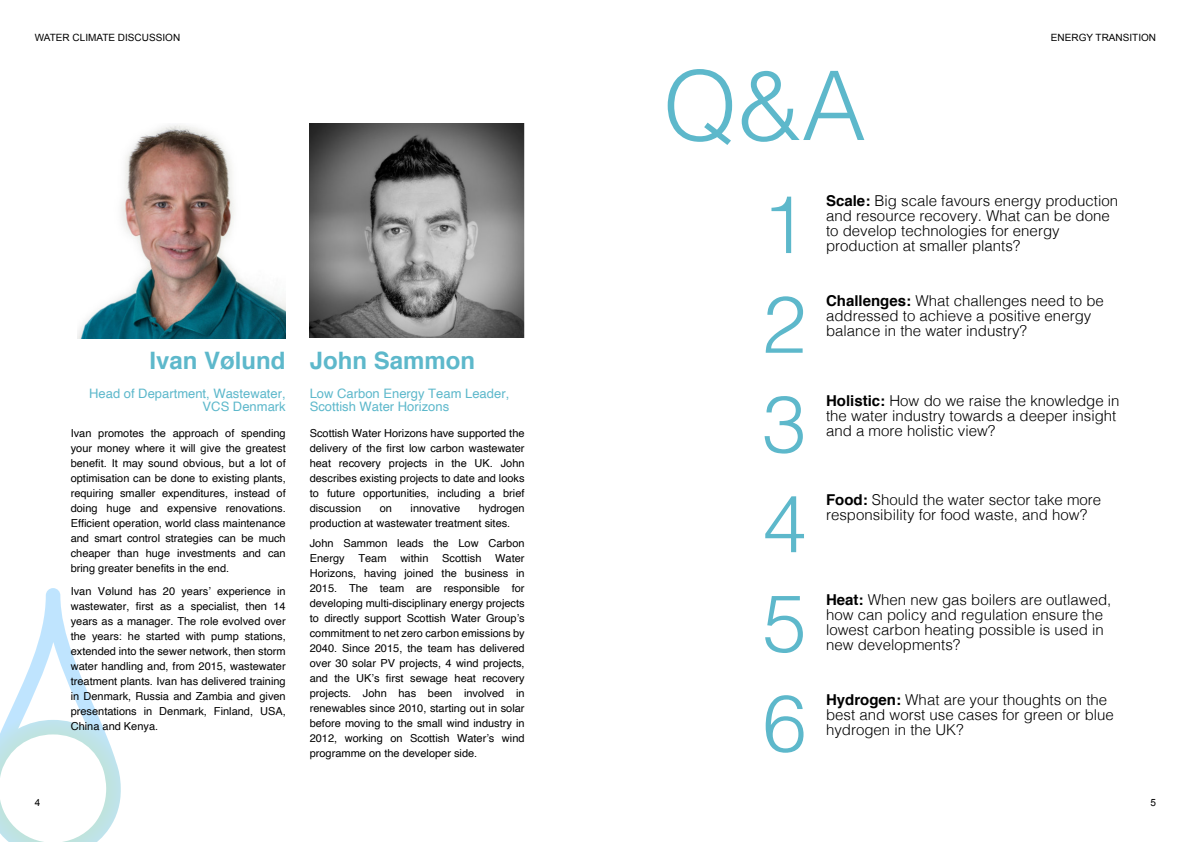
<style>
.page{position:relative;width:1191px;height:842px;background:#fff}
.page>*{position:absolute;margin:0;border:0;box-sizing:border-box;transform-origin:0 0}
.t1{font:300 96px "Helvetica";color:#5db8cb}
.t2{font:300 80px/99.7px "Helvetica";color:#5db8cb}
.t3{font:700 24px "Helvetica";color:#5db8cb}
.t4{font:300 15px/15px "Helvetica";color:#000}
.t5{font:13px/13px "Helvetica";color:#5db8cb;text-align:right}
.t6{font:11px/15px "Helvetica";color:#000;text-align:justify}
.t7{font:10px "Arial";color:#000}
.s1{font-weight:700}
</style>
<div class="page">
<svg style="left:0;top:588px;width:121px;height:254px"></svg>
<img style="left:310px;top:124px;width:214px;height:214px">
<img style="left:78px;top:125px;width:208px;height:214px">
<p class="t7" style="left:35px;top:34px;width:147px">WATER CLIMATE DISCUSSION</p>
<h3 class="t3" style="left:149px;top:351px;width:138px">Ivan Vølund</h3>
<p class="t5" style="left:89px;top:388px;width:198px">Head of Department, Wastewater,<br>VCS Denmark</p>
<p class="t6" style="left:71px;top:426px;width:216px">Ivan promotes the approach of spending your money where it will give the greatest benefit. It may sound obvious, but a lot of optimisation can be done to existing plants, requiring smaller expenditures, instead of doing huge and expensive renovations.<br>Efficient operation, world class maintenance and smart control strategies can be much cheaper than huge investments and can bring greater benefits in the end.</p>
<p class="t6" style="left:71px;top:584px;width:216px">Ivan Vølund has 20 years’ experience in wastewater, first as a specialist, then 14 years as a manager. The role evolved over the years: he started with pump stations, extended into the sewer network, then storm water handling and, from 2015, wastewater treatment plants. Ivan has delivered training in Denmark, Russia and Zambia and given presentations in Denmark, Finland, USA, China and Kenya.</p>
<h3 class="t3" style="left:310px;top:351px;width:167px">John Sammon</h3>
<p class="t5" style="left:310px;top:388px;width:201px;text-align:left">Low Carbon Energy Team Leader,<br>Scottish Water Horizons</p>
<p class="t6" style="left:310px;top:426px;width:216px">Scottish Water Horizons have supported the delivery of the first low carbon wastewater heat recovery projects in the UK. John describes existing projects to date and looks to future opportunities, including a brief discussion</p>
<p class="t6" style="left:310px;top:501px;width:216px;text-indent:169px">hydrogen production at wastewater treatment sites.</p>
<p class="t6" style="left:310px;top:536px;width:216px">John Sammon leads the Low Carbon<br>Energy</p>
<p class="t6" style="left:380px;top:501px;width:14px">on</p>
<p class="t6" style="left:410px;top:501px;width:51px">innovative</p>
<p class="t6" style="left:358px;top:551px;width:30px">Team</p>
<p class="t6" style="left:400px;top:551px;width:30px">within</p>
<p class="t6" style="left:442px;top:551px;width:41px">Scottish</p>
<p class="t6" style="left:310px;top:551px;width:216px;text-indent:185px">Water Horizons, having joined the business in 2015. The team are responsible for developing multi-disciplinary energy projects to directly support Scottish Water Group’s commitment to net zero carbon emissions by 2040. Since 2015, the team has delivered over 30 solar PV projects, 4 wind projects, and the UK’s first sewage heat recovery projects. John has been involved in renewables since 2010, starting out in solar before moving to the small wind industry in 2012, working on Scottish Water’s wind programme on the developer side.</p>
<h1 class="t1" style="left:663px;top:71px;width:204px">Q&amp;A</h1>
<p class="t7" style="left:1051px;top:34px;width:107px">ENERGY TRANSITION</p>
<h2 class="t2" style="left:762px;top:186px;width:46px">1</h2>
<h2 class="t2" style="left:762px;top:285px;width:46px">2</h2>
<h2 class="t2" style="left:762px;top:385px;width:46px">3</h2>
<h2 class="t2" style="left:762px;top:485px;width:46px">4</h2>
<h2 class="t2" style="left:762px;top:585px;width:46px">5<br>6</h2>
<h3 class="t4" style="left:826px;top:195px;width:293px"><span class="s1">Scale:</span> Big scale favours energy production and resource recovery. What can be done to develop technologies for energy</h3>
<h3 class="t4" style="left:826px;top:240px;width:196px">production at smaller plants?</h3>
<h3 class="t4" style="left:826px;top:295px;width:279px"><span class="s1">Challenges:</span> What challenges need to be addressed to achieve a positive energy</h3>
<h3 class="t4" style="left:826px;top:325px;width:202px">balance in the water industry?</h3>
<h3 class="t4" style="left:826px;top:395px;width:295px"><span class="s1">Holistic:</span> How do we raise the knowledge in the water industry towards a deeper insight</h3>
<h3 class="t4" style="left:826px;top:425px;width:171px">and a more holistic view?</h3>
<h3 class="t4" style="left:826px;top:495px;width:277px"><span class="s1">Food:</span> Should the water sector take more responsibility for food waste, and how?</h3>
<h3 class="t4" style="left:826px;top:594px;width:287px"><span class="s1">Heat:</span> When new gas boilers are outlawed, how can policy and regulation ensure the lowest carbon heating possible is used in new developments?</h3>
<h3 class="t4" style="left:826px;top:694px;width:289px"><span class="s1">Hydrogen:</span> What are your thoughts on the best and worst use cases for green or blue hydrogen in the UK?</h3>
<p class="t7" style="left:35px;top:798px;width:7px">4</p>
<p class="t7" style="left:1150px;top:798px;width:7px">5</p>
</div>
